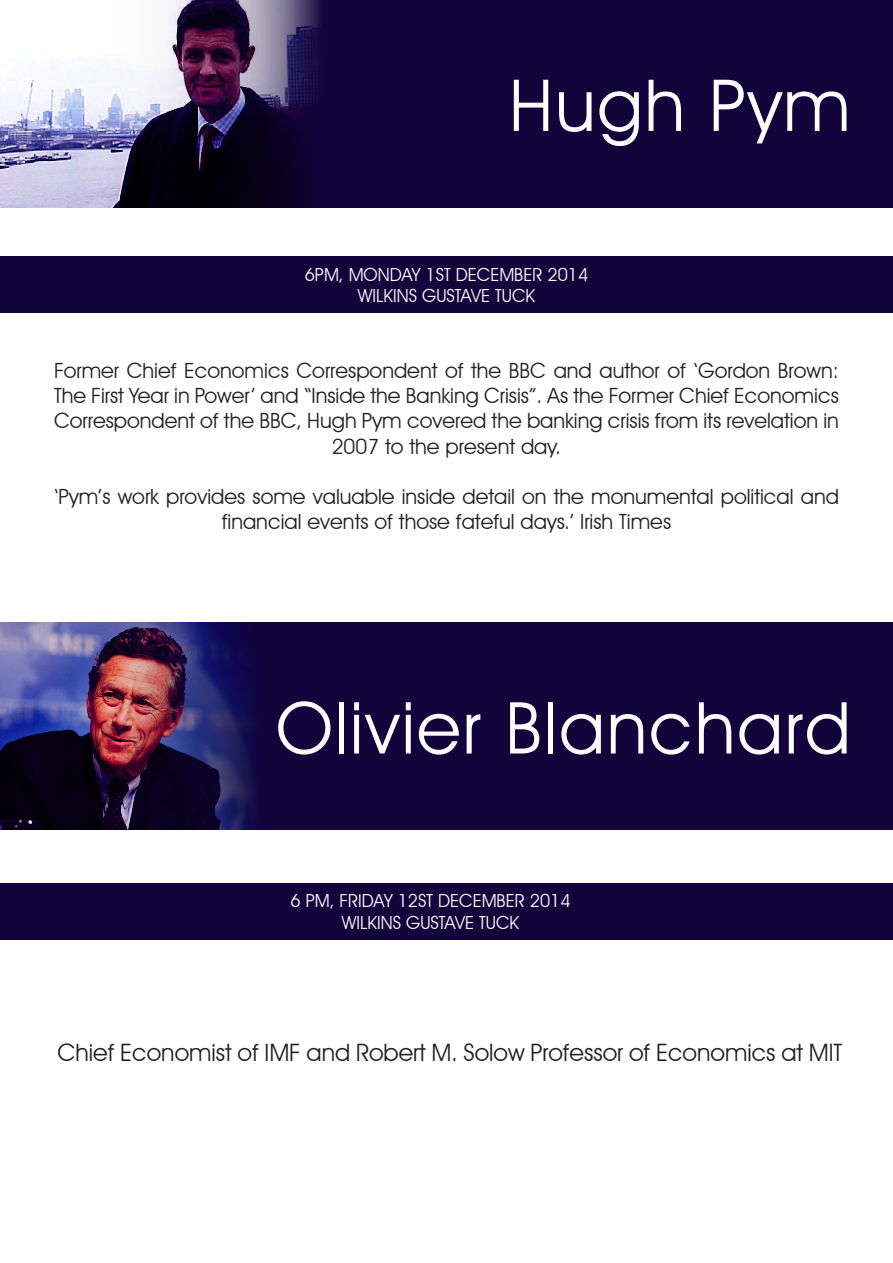
<style>
.page{position:relative;width:893px;height:1263px;background:#fff}
.page>*{position:absolute;margin:0;border:0;box-sizing:border-box;transform-origin:0 0}
.t1{font:72px "Avant Garde IT Cby BT";letter-spacing:.03em;color:#fff}
.t2{font:24px "Avant Garde IT Cby BT";color:#231f20}
.t3{font:21px/25.2px "Avant Garde IT Cby BT";color:#231f20;text-align:center}
.t4{font:18px "Avant Garde IT Cby BT";color:#fff}
</style>
<div class="page">
<div style="left:0;top:0;width:893px;height:207px;background:#11053b"></div>
<div style="left:0;top:256px;width:893px;height:57px;background:#11053b"></div>
<div style="left:0;top:622px;width:893px;height:208px;background:#11053b"></div>
<div style="left:0;top:883px;width:893px;height:56px;background:#11053b"></div>
<img style="left:0;top:0;width:320px;height:207px">
<img style="left:0;top:622px;width:254px;height:208px">
<p class="t1" style="left:509px;top:62px;width:343px">Hugh Pym</p>
<p class="t4" style="left:305px;top:263px;width:285px">6PM, MONDAY 1ST DECEMBER 2014</p>
<p class="t4" style="left:358px;top:285px;width:179px">WILKINS GUSTAVE TUCK</p>
<p class="t3" style="left:54px;top:358px;width:786px">Former Chief Economics Correspondent of the BBC and author of ‘Gordon Brown:<br>The First Year in Power’ and “Inside the Banking Crisis”. As the Former Chief Economics Correspondent of the BBC, Hugh Pym covered the banking crisis from its revelation in 2007 to the present day.</p>
<p class="t3" style="left:54px;top:484px;width:786px">‘Pym’s work provides some valuable inside detail on the monumental political and financial events of those fateful days.’ Irish Times</p>
<p class="t1" style="left:276px;top:684px;width:576px">Olivier Blanchard</p>
<p class="t4" style="left:290px;top:890px;width:282px">6 PM, FRIDAY 12ST DECEMBER 2014</p>
<p class="t4" style="left:342px;top:911px;width:179px">WILKINS GUSTAVE TUCK</p>
<p class="t2" style="left:57px;top:1037px;width:786px">Chief Economist of IMF and Robert M. Solow Professor of Economics at MIT</p>
</div>
